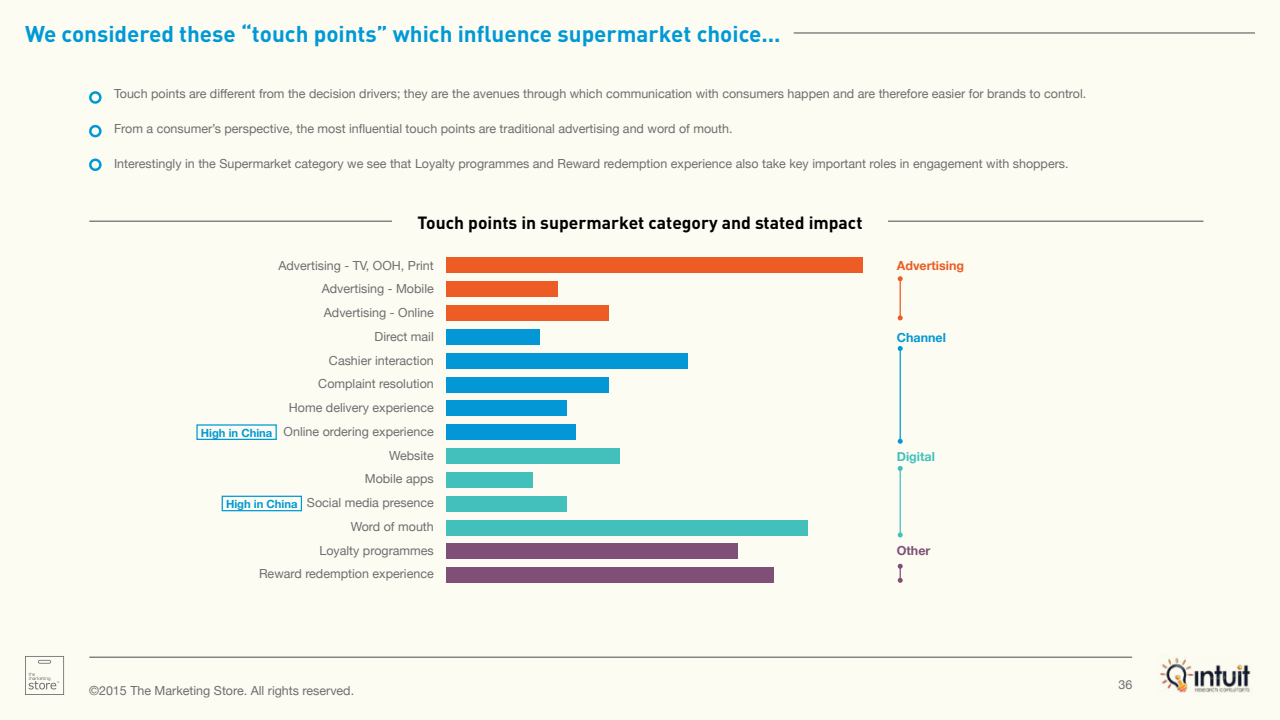
<style>
.page{position:relative;width:1280px;height:720px;background:#fcfcf2}
.page>*{position:absolute;margin:0;border:0;box-sizing:border-box;transform-origin:0 0}
.t1{font:700 22.5px "DINOT";color:#0099d6}
.t2{font:700 17.5px "DINOT";color:#000}
.t3{font:12.5px/23.8px "Helvetica Neue";color:#6e6e70;text-align:right}
.t4{font:700 12.5px "Helvetica Neue";color:#ec5c24}
.t5{font:700 12.5px "Helvetica Neue";color:#43c0bb}
.t6{font:700 12.5px "Helvetica Neue";color:#0497d5}
.t7{font:700 12.5px "Helvetica Neue";color:#804f78}
.t8{font:700 11.25px "Helvetica Neue";color:#0099d6}
</style>
<div class="page">
<hr style="left:90px;top:657px;width:1042px;height:1px;background:#6e6e70">
<svg style="left:25px;top:656px;width:39px;height:39px"></svg>
<img style="left:1160px;top:657px;width:91px;height:36px">
<hr style="left:794px;top:32px;width:461px;height:2px;background:#6e6e70">
<div style="left:89px;top:91px;width:13px;height:13px;border:2px solid #0099d6;border-radius:50%"></div>
<div style="left:89px;top:125px;width:13px;height:12px;border:2px solid #0099d6;border-radius:50%"></div>
<hr style="left:90px;top:221px;width:1113px;height:1px;background:#6e6e70">
<hr style="left:900px;top:279px;width:1px;height:39px;background:#ec5c24">
<svg style="left:898px;top:276px;width:5px;height:5px"></svg>
<svg style="left:898px;top:315px;width:5px;height:5px"></svg>
<hr style="left:900px;top:348px;width:1px;height:93px;background:#0099d6">
<svg style="left:898px;top:346px;width:5px;height:5px"></svg>
<svg style="left:898px;top:439px;width:5px;height:5px"></svg>
<hr style="left:900px;top:468px;width:1px;height:67px;background:#43c0bb">
<svg style="left:898px;top:466px;width:5px;height:5px"></svg>
<svg style="left:898px;top:532px;width:5px;height:6px"></svg>
<svg style="left:898px;top:564px;width:5px;height:19px"></svg>
<div style="left:392px;top:215px;width:496px;height:14px;background:#fcfcf2"></div>
<div style="left:446px;top:258px;width:416px;height:15px;background:#ec5c24"></div>
<div style="left:446px;top:282px;width:112px;height:15px;background:#ec5c24"></div>
<div style="left:446px;top:305px;width:163px;height:16px;background:#ec5c24"></div>
<div style="left:446px;top:329px;width:93px;height:15px;background:#0497d5"></div>
<div style="left:446px;top:353px;width:242px;height:15px;background:#0497d5"></div>
<div style="left:446px;top:377px;width:163px;height:15px;background:#0497d5"></div>
<div style="left:446px;top:401px;width:121px;height:15px;background:#0497d5"></div>
<div style="left:446px;top:425px;width:130px;height:15px;background:#0497d5"></div>
<div style="left:446px;top:448px;width:174px;height:16px;background:#43c0bb"></div>
<div style="left:446px;top:472px;width:87px;height:15px;background:#43c0bb"></div>
<div style="left:446px;top:496px;width:121px;height:15px;background:#43c0bb"></div>
<div style="left:446px;top:520px;width:361px;height:15px;background:#43c0bb"></div>
<div style="left:446px;top:544px;width:292px;height:15px;background:#804f78"></div>
<div style="left:446px;top:568px;width:328px;height:15px;background:#804f78"></div>
<div style="left:196px;top:424px;width:81px;height:16px;border:1px solid #0099d6"></div>
<div style="left:222px;top:496px;width:80px;height:15px;border:1px solid #0099d6"></div>
<div style="left:89px;top:159px;width:13px;height:12px;border:2px solid #0099d6;border-radius:50%"></div>
<h1 class="t1" style="left:25px;top:19px;width:757px">We considered these “touch points” which influence supermarket choice...</h1>
<p class="t3" style="left:114px;top:83px;width:974px">Touch points are different from the decision drivers; they are the avenues through which communication with consumers happen and are therefore easier for brands to control.</p>
<p class="t3" style="left:114px;top:118px;width:620px">From a consumer’s perspective, the most influential touch points are traditional advertising and word of mouth.</p>
<p class="t3" style="left:114px;top:153px;width:956px">Interestingly in the Supermarket category we see that Loyalty programmes and Reward redemption experience also take key important roles in engagement with shoppers.</p>
<h2 class="t2" style="left:417px;top:210px;width:447px">Touch points in supermarket category and stated impact</h2>
<p class="t3" style="left:259px;top:254px;width:176px">Advertising - TV, OOH, Print<br>Advertising - Mobile<br>Advertising - Online<br>Direct mail<br>Cashier interaction<br>Complaint resolution<br>Home delivery experience<br>Online ordering experience<br>Website<br>Mobile apps<br>Social media presence<br>Word of mouth<br>Loyalty programmes<br>Reward redemption experience</p>
<p class="t8" style="left:201px;top:424px;width:73px">High in China</p>
<p class="t8" style="left:226px;top:495px;width:73px">High in China</p>
<p class="t4" style="left:897px;top:256px;width:69px">Advertising</p>
<p class="t6" style="left:897px;top:328px;width:51px">Channel</p>
<p class="t5" style="left:897px;top:447px;width:40px">Digital</p>
<p class="t7" style="left:897px;top:541px;width:35px">Other</p>
<p class="t3" style="left:89px;top:679px;width:267px">©2015 The Marketing Store. All rights reserved.</p>
<p class="t3" style="left:1118px;top:674px;width:15px">36</p>
</div>
